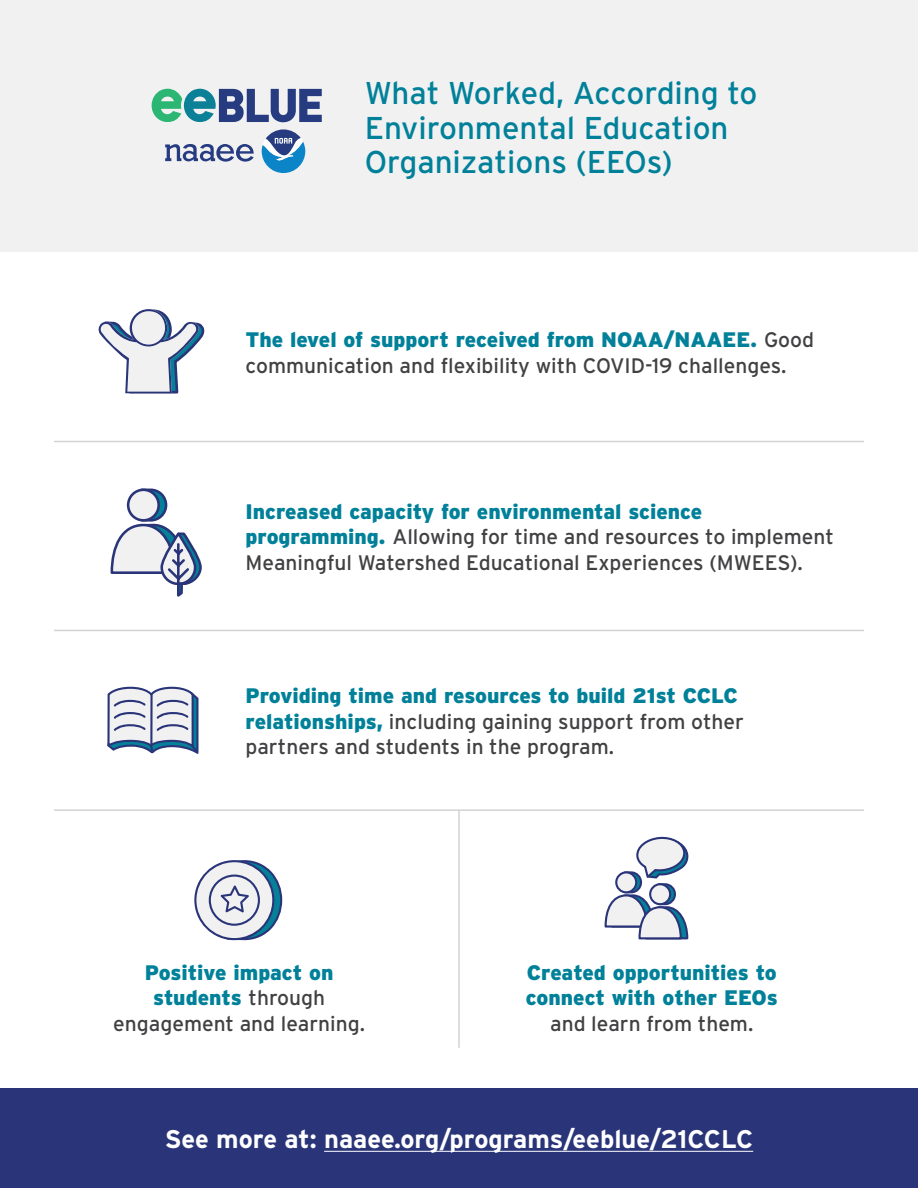
<style>
.page{position:relative;width:918px;height:1188px;background:#fff}
.page>*{position:absolute;margin:0;border:0;box-sizing:border-box;transform-origin:0 0}
.t1{font:31.5px/34.5px "Interstate";color:#008199}
.t2{font:700 25.5px "Interstate";color:#fff}
.t3{font:21px/25.5px "Interstate";color:#414042}
.t4{font:900 21px/25.5px "Interstate";color:#008199;text-align:center}
.s1{font-weight:900;color:#008199}
.s2{font-weight:400;color:#414042}
</style>
<div class="page">
<div style="left:0;top:0;width:918px;height:252px;background:#f1f1f2"></div>
<svg style="left:165px;top:144px;width:89px;height:18px"></svg>
<svg style="left:152px;top:89px;width:170px;height:33px"></svg>
<svg style="left:262px;top:129px;width:43px;height:44px"></svg>
<svg style="left:98px;top:309px;width:107px;height:85px"></svg>
<hr style="left:54px;top:441px;width:810px;height:1px;background:#d1d3d4">
<svg style="left:110px;top:488px;width:92px;height:109px"></svg>
<hr style="left:54px;top:630px;width:810px;height:1px;background:#d1d3d4">
<svg style="left:107px;top:687px;width:91px;height:67px"></svg>
<hr style="left:54px;top:809px;width:810px;height:2px;background:#d1d3d4">
<svg style="left:194px;top:860px;width:88px;height:80px"></svg>
<hr style="left:458px;top:811px;width:2px;height:237px;background:#d1d3d4">
<svg style="left:604px;top:836px;width:85px;height:104px"></svg>
<div style="left:0;top:1089px;width:918px;height:99px;background:#2a3579"></div>
<hr style="left:324px;top:1151px;width:429px;height:1px;background:#fff">
<h1 class="t1" style="left:365px;top:75px;width:394px">What Worked, According to<br>Environmental Education<br>Organizations (EEOs)</h1>
<p class="t3" style="left:246px;top:327px;width:570px"><span class="s1">The level of support received from NOAA/NAAEE.</span> Good communication and flexibility with COVID-19 challenges.</p>
<p class="t3" style="left:246px;top:499px;width:590px"><span class="s1">Increased capacity for environmental science programming.</span> Allowing for time and resources to implement<br>Meaningful Watershed Educational Experiences (MWEES).</p>
<p class="t3" style="left:246px;top:683px;width:500px"><span class="s1">Providing time and resources to build 21st CCLC relationships,</span> including gaining support from other partners and students in the program.</p>
<p class="t3" style="left:113px;top:960px;width:253px;text-align:center"><span class="s1">Positive impact on students</span> through engagement and learning.</p>
<p class="t4" style="left:526px;top:960px;width:253px">Created opportunities to connect with other EEOs <span class="s2">and learn from them.</span></p>
<p class="t2" style="left:165px;top:1125px;width:590px">See more at: naaee.org/programs/eeblue/21CCLC</p>
</div>
